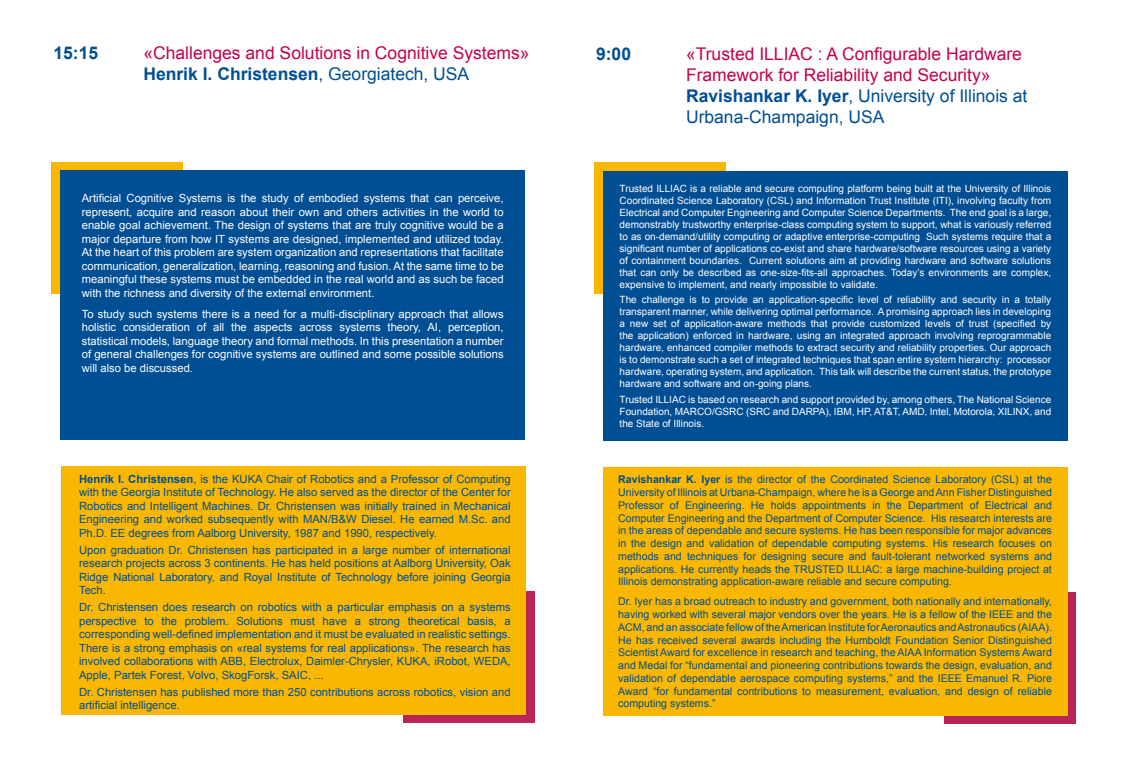
<style>
.page{position:relative;width:1134px;height:780px;background:#fff}
.page>*{position:absolute;margin:0;border:0;box-sizing:border-box;transform-origin:0 0}
.t1{font:17.5px/21px "Arial";color:#c5004f}
.t2{font:17.5px "Arial";color:#004e93}
.t3{font:700 17.5px "Arial";color:#004e93}
.t4{font:11.25px/13.5px "Arial";color:#004e93;text-align:justify}
.t5{font:11.25px/13.5px "Arial";color:#fff;text-align:justify}
.t6{font:10.62px/12.8px "Arial";color:#004e93;text-align:justify}
.t7{font:10px/12px "Arial";color:#fff;text-align:justify}
.s1{font-weight:400}
.s2{font-weight:700}
</style>
<div class="page">
<div style="left:52px;top:162px;width:131px;height:131px;background:#f9b700"></div>
<div style="left:403px;top:591px;width:131px;height:131px;background:#ba2457"></div>
<div style="left:62px;top:467px;width:464px;height:248px;background:#f9b700"></div>
<div style="left:61px;top:171px;width:464px;height:269px;background:#004e93"></div>
<div style="left:594px;top:162px;width:131px;height:131px;background:#f9b700"></div>
<div style="left:944px;top:592px;width:131px;height:131px;background:#ba2457"></div>
<div style="left:603px;top:467px;width:465px;height:248px;background:#f9b700"></div>
<div style="left:603px;top:171px;width:464px;height:269px;background:#004e93"></div>
<p class="t3" style="left:53px;top:43px;width:46px">15:15</p>
<p class="t1" style="left:143px;top:43px;width:388px">«Challenges and Solutions in Cognitive Systems»</p>
<p class="t3" style="left:143px;top:64px;width:327px">Henrik I. Christensen<span class="s1">, Georgiatech, USA</span></p>
<p class="t5" style="left:82px;top:192px;width:423px">Artificial Cognitive Systems is the study of embodied systems that can perceive, represent, acquire and reason about their own and others activities in the world to enable goal achievement. The design of systems that are truly cognitive would be a major departure from how IT systems are designed, implemented and utilized today.<br>At the heart of this problem are system organization and representations that facilitate communication, generalization, learning, reasoning and fusion. At the same time to be meaningful these systems must be embedded in the real world and as such be faced with the richness and diversity of the external environment.</p>
<p class="t5" style="left:82px;top:307px;width:423px">To study such systems there is a need for a multi-disciplinary approach that allows holistic consideration of all the aspects across systems theory, AI, perception, statistical models, language theory and formal methods. In this presentation a number of general challenges for cognitive systems are outlined and some possible solutions will also be discussed.</p>
<p class="t4" style="left:79px;top:472px;width:433px"><span class="s2">Henrik I. Christensen</span>, is the KUKA Chair of Robotics and a Professor of Computing with the Georgia Institute of Technology. He also served as the director of the Center for Robotics and Intelligent Machines. Dr. Christensen was initially trained in Mechanical Engineering and worked subsequently with MAN/B&amp;W Diesel. He earned M.Sc. and Ph.D. EE degrees from Aalborg University, 1987 and 1990, respectively.</p>
<p class="t4" style="left:79px;top:543px;width:433px">Upon graduation Dr. Christensen has participated in a large number of international research projects across 3 continents. He has held positions at Aalborg University, Oak Ridge National Laboratory, and Royal Institute of Technology before joining Georgia Tech.</p>
<p class="t4" style="left:79px;top:600px;width:433px">Dr. Christensen does research on robotics with a particular emphasis on a systems perspective to the problem. Solutions must have a strong theoretical basis, a corresponding well-defined implementation and it must be evaluated in realistic settings.<br>There is a strong emphasis on «real systems for real applications». The research has involved collaborations with ABB, Electrolux, Daimler-Chrysler, KUKA, iRobot, WEDA, Apple, Partek Forest, Volvo, SkogForsk, SAIC, ...</p>
<p class="t4" style="left:79px;top:685px;width:433px">Dr. Christensen has published more than 250 contributions across robotics, vision and artificial intelligence.</p>
<p class="t3" style="left:596px;top:44px;width:37px">9:00</p>
<p class="t1" style="left:686px;top:43px;width:337px">«Trusted ILLIAC : A Configurable Hardware<br>Framework for Reliability and Security»</p>
<p class="t2" style="left:686px;top:86px;width:343px"><span class="s2">Ravishankar K. Iyer</span>, University of Illinois at</p>
<p class="t2" style="left:686px;top:107px;width:200px">Urbana-Champaign, USA</p>
<p class="t7" style="left:620px;top:182px;width:433px">Trusted ILLIAC is a reliable and secure computing platform being built at the University of Illinois Coordinated Science Laboratory (CSL) and Information Trust Institute (ITI), involving faculty from Electrical and Computer Engineering and Computer Science Departments. The end goal is a large, demonstrably trustworthy enterprise-class computing system to support, what is variously referred to as on-demand/utility computing or adaptive enterprise-computing Such systems require that a significant number of applications co-exist and share hardware/software resources using a variety of containment boundaries. Current solutions aim at providing hardware and software solutions that can only be described as one-size-fits-all approaches. Today’s environments are complex, expensive to implement, and nearly impossible to validate.</p>
<p class="t7" style="left:620px;top:294px;width:433px">The challenge is to provide an application-specific level of reliability and security in a totally transparent manner, while delivering optimal performance. A promising approach lies in developing a new set of application-aware methods that provide customized levels of trust (specified by the application) enforced in hardware, using an integrated approach involving reprogrammable hardware, enhanced compiler methods to extract security and reliability properties. Our approach is to demonstrate such a set of integrated techniques that span entire system hierarchy: processor hardware, operating system, and application. This talk will describe the current status, the prototype hardware and software and on-going plans.</p>
<p class="t7" style="left:620px;top:393px;width:433px">Trusted ILLIAC is based on research and support provided by, among others, The National Science Foundation, MARCO/GSRC (SRC and DARPA), IBM, HP, AT&amp;T, AMD, Intel, Motorola, XILINX, and the State of Illinois.</p>
<p class="t6" style="left:618px;top:473px;width:435px"><span class="s2">Ravishankar K. Iyer</span> is the director of the Coordinated Science Laboratory (CSL) at the University of Illinois at Urbana-Champaign, where he is a George and Ann Fisher Distinguished Professor of Engineering. He holds appointments in the Department of Electrical and Computer Engineering and the Department of Computer Science. His research interests are in the areas of dependable and secure systems. He has been responsible for major advances in the design and validation of dependable computing systems. His research focuses on methods and techniques for designing secure and fault-tolerant networked systems and applications. He currently heads the TRUSTED ILLIAC: a large machine-building project at Illinois demonstrating application-aware reliable and secure computing.</p>
<p class="t6" style="left:618px;top:595px;width:435px">Dr. Iyer has a broad outreach to industry and government, both nationally and internationally, having worked with several major vendors over the years. He is a fellow of the IEEE and the ACM, and an associate fellow of the American Institute for Aeronautics and Astronautics (AIAA).<br>He has received several awards including the Humboldt Foundation Senior Distinguished Scientist Award for excellence in research and teaching, the AIAA Information Systems Award and Medal for “fundamental and pioneering contributions towards the design, evaluation, and validation of dependable aerospace computing systems,” and the IEEE Emanuel R. Piore Award “for fundamental contributions to measurement, evaluation, and design of reliable computing systems.”</p>
</div>
